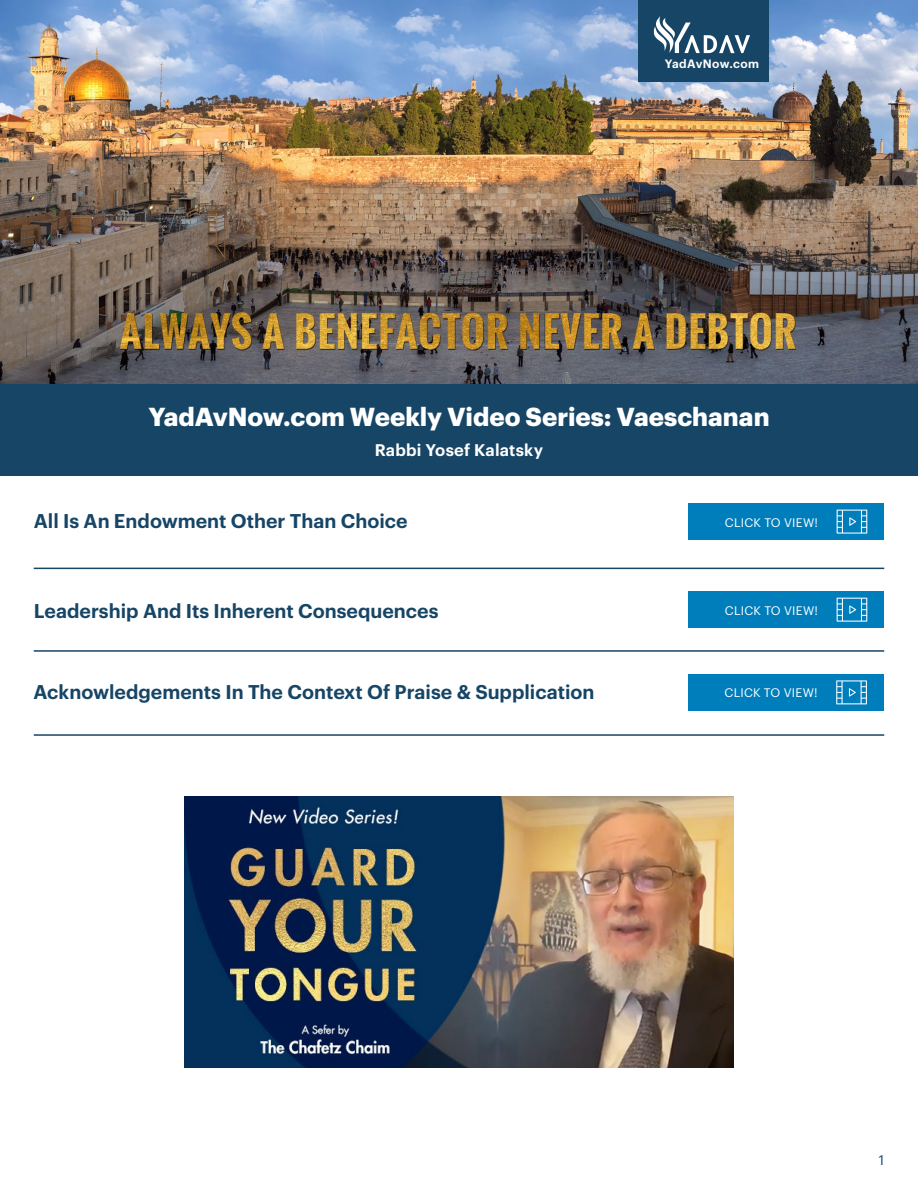
<style>
.page{position:relative;width:918px;height:1188px;background:#fff}
.page>*{position:absolute;margin:0;border:0;box-sizing:border-box;transform-origin:0 0}
.t1{font:700 25.5px "Graphik";color:#fff}
.t2{font:600 19.5px "Graphik";color:#174566}
.t3{font:600 16.5px "Graphik";letter-spacing:.01em;color:#fff}
.t4{font:13.5px "Graphik";color:#174566}
.t5{font:12.15px "Graphik";letter-spacing:.02em;color:#fff}
.t6{font:600 11.85px "Graphik";letter-spacing:.03em;color:#fff}
</style>
<div class="page">
<hr style="left:34px;top:568px;width:850px;height:1px;background:#174566">
<hr style="left:34px;top:650px;width:850px;height:2px;background:#174566">
<hr style="left:34px;top:734px;width:850px;height:2px;background:#174566">
<img style="left:0;top:0;width:918px;height:384px">
<div style="left:0;top:384px;width:918px;height:92px;background:#174566"></div>
<div style="left:688px;top:504px;width:196px;height:36px;background:#007ebc"></div>
<svg style="left:837px;top:510px;width:30px;height:24px"></svg>
<div style="left:688px;top:592px;width:196px;height:36px;background:#007ebc"></div>
<svg style="left:837px;top:598px;width:30px;height:24px"></svg>
<div style="left:688px;top:674px;width:196px;height:36px;background:#007ebc"></div>
<svg style="left:836px;top:680px;width:31px;height:24px"></svg>
<img style="left:184px;top:796px;width:550px;height:272px">
<div style="left:638px;top:0;width:130px;height:82px;background:#174566"></div>
<svg style="left:653px;top:16px;width:97px;height:37px"></svg>
<p class="t6" style="left:665px;top:55px;width:96px">YadAvNow.com</p>
<h1 class="t1" style="left:148px;top:397px;width:623px">YadAvNow.com Weekly Video Series: Vaeschanan</h1>
<p class="t3" style="left:375px;top:437px;width:170px">Rabbi Yosef Kalatsky</p>
<p class="t2" style="left:34px;top:506px;width:375px">All Is An Endowment Other Than Choice</p>
<p class="t5" style="left:725px;top:513px;width:95px">CLICK TO VIEW!</p>
<p class="t2" style="left:34px;top:596px;width:406px">Leadership And Its Inherent Consequences</p>
<p class="t5" style="left:725px;top:601px;width:95px">CLICK TO VIEW!</p>
<p class="t2" style="left:34px;top:677px;width:563px">Acknowledgements In The Context Of Praise &amp; Supplication</p>
<p class="t5" style="left:724px;top:684px;width:95px">CLICK TO VIEW!</p>
<p class="t4" style="left:879px;top:1150px;width:7px">1</p>
</div>
